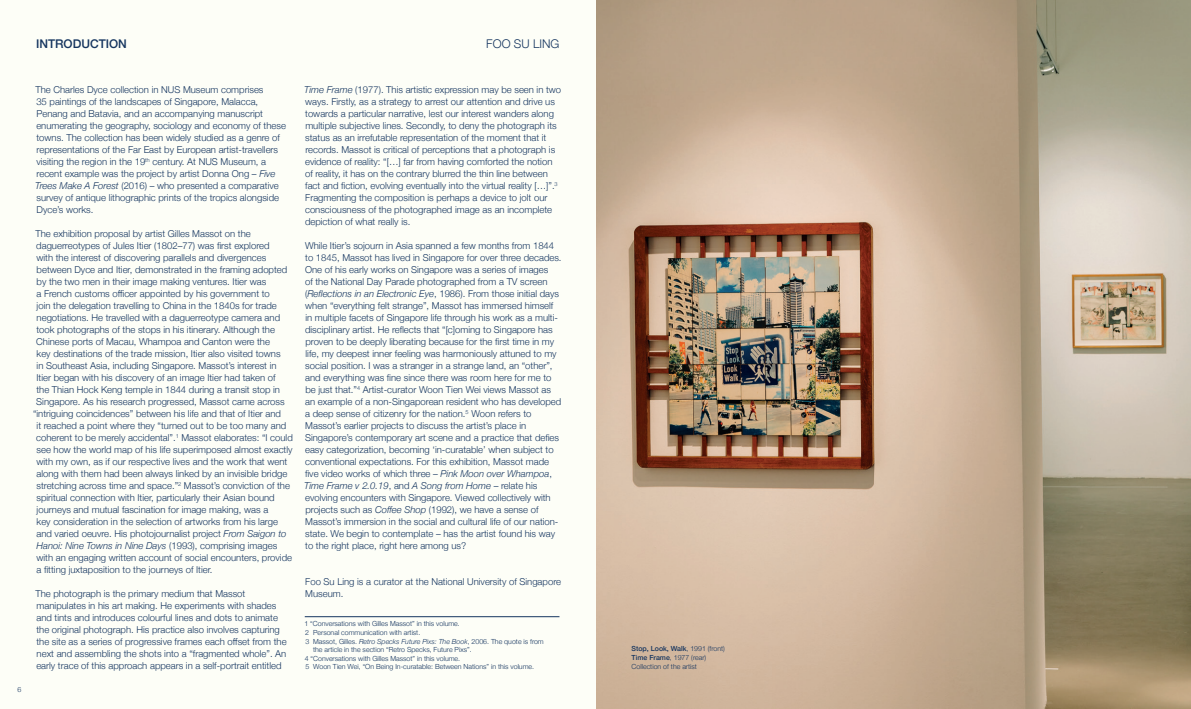
<style>
.page{position:relative;width:1191px;height:709px;background:#fff}
.page>*{position:absolute;margin:0;border:0;box-sizing:border-box;transform-origin:0 0}
.t1{font:500 12px "Helvetica Neue";color:#15355f}
.t2{font:300 12px "Helvetica Neue";color:#15355f}
.t3{font:300 9.5px/12px "Helvetica Neue";color:#15355f}
.t4{font:italic 300 9.5px "Helvetica Neue";color:#15355f}
.t5{font:300 7px/9px "Helvetica Neue";color:#15355f}
.s1{font-style:italic}
.s2{font-style:normal}
.s3{font-weight:500}
</style>
<div class="page">
<img style="left:596px;top:0;width:595px;height:709px">
<div style="left:0;top:0;width:595px;height:709px;background:#fdfef7"></div>
<hr style="left:305px;top:616px;width:254px;height:1px;background:#15355f">
<p class="t5" style="left:17px;top:684px;width:5px">6</p>
<p class="t1" style="left:36px;top:34px;width:92px">INTRODUCTION</p>
<p class="t3" style="left:35px;top:83px;width:252px">The Charles Dyce collection in NUS Museum comprises<br>35 paintings of the landscapes of Singapore, Malacca, Penang and Batavia, and an accompanying manuscript enumerating the geography, sociology and economy of these towns. The collection has been widely studied as a genre of representations of the Far East by European artist-travellers visiting the region in the 19<sup>th</sup> century. At NUS Museum, a recent example was the project by artist Donna Ong – <span class="s1">Five Trees Make A Forest</span> (2016) – who presented a comparative survey of antique lithographic prints of the tropics alongside Dyce’s works.</p>
<p class="t3" style="left:35px;top:227px;width:217px">The exhibition proposal by artist Gilles Massot on the</p>
<p class="t3" style="left:36px;top:239px;width:235px">daguerreotypes of Jules Itier (1802–77) was first explored</p>
<p class="t3" style="left:36px;top:251px;width:231px">with the interest of discovering parallels and divergences</p>
<p class="t3" style="left:37px;top:263px;width:252px">between Dyce and Itier, demonstrated in the framing adopted</p>
<p class="t3" style="left:37px;top:275px;width:231px">by the two men in their image making ventures. Itier was</p>
<p class="t3" style="left:36px;top:287px;width:235px">a French customs officer appointed by his government to</p>
<p class="t3" style="left:37px;top:299px;width:242px">join the delegation travelling to China in the 1840s for trade</p>
<p class="t3" style="left:37px;top:311px;width:245px">negotiations. He travelled with a daguerreotype camera and</p>
<p class="t3" style="left:36px;top:323px;width:240px">took photographs of the stops in his itinerary. Although the</p>
<p class="t3" style="left:36px;top:335px;width:235px">Chinese ports of Macau, Whampoa and Canton were the</p>
<p class="t3" style="left:37px;top:347px;width:245px">key destinations of the trade mission, Itier also visited towns</p>
<p class="t3" style="left:37px;top:359px;width:241px">in Southeast Asia, including Singapore. Massot’s interest in</p>
<p class="t3" style="left:36px;top:371px;width:241px">Itier began with his discovery of an image Itier had taken of</p>
<p class="t3" style="left:36px;top:383px;width:245px">the Thian Hock Keng temple in 1844 during a transit stop in</p>
<p class="t3" style="left:36px;top:395px;width:250px">Singapore. As his research progressed, Massot came across</p>
<p class="t3" style="left:33px;top:407px;width:249px">“intriguing coincidences” between his life and that of Itier and</p>
<p class="t3" style="left:37px;top:419px;width:251px">it reached a point where they “turned out to be too many and</p>
<p class="t3" style="left:36px;top:431px;width:258px">coherent to be merely accidental”.<sup>1</sup> Massot elaborates: “I could</p>
<p class="t3" style="left:36px;top:443px;width:258px">see how the world map of his life superimposed almost exactly</p>
<p class="t3" style="left:36px;top:455px;width:252px">with my own, as if our respective lives and the work that went</p>
<p class="t3" style="left:36px;top:467px;width:252px">along with them had been always linked by an invisible bridge</p>
<p class="t3" style="left:36px;top:479px;width:255px">stretching across time and space.”<sup>2</sup> Massot’s conviction of the</p>
<p class="t3" style="left:36px;top:491px;width:240px">spiritual connection with Itier, particularly their Asian bound</p>
<p class="t3" style="left:37px;top:503px;width:233px">journeys and mutual fascination for image making, was a</p>
<p class="t3" style="left:37px;top:515px;width:243px">key consideration in the selection of artworks from his large</p>
<p class="t3" style="left:36px;top:527px;width:251px">and varied oeuvre. His photojournalist project <span class="s1">From Saigon to</span></p>
<p class="t4" style="left:36px;top:538px;width:242px">Hanoi: Nine Towns in Nine Days <span class="s2">(1993), comprising images</span></p>
<p class="t3" style="left:36px;top:551px;width:257px">with an engaging written account of social encounters, provide</p>
<p class="t3" style="left:36px;top:563px;width:177px">a fitting juxtaposition to the journeys of Itier.</p>
<p class="t3" style="left:35px;top:587px;width:253px">The photograph is the primary medium that Massot manipulates in his art making. He experiments with shades and tints and introduces colourful lines and dots to animate the original photograph. His practice also involves capturing the site as a series of progressive frames each offset from the next and assembling the shots into a “fragmented whole”. An early trace of this approach appears in a self-portrait entitled</p>
<p class="t2" style="left:486px;top:34px;width:75px">FOO SU LING</p>
<p class="t3" style="left:304px;top:83px;width:259px"><span class="s1">Time Frame</span> (1977). This artistic expression may be seen in two ways. Firstly, as a strategy to arrest our attention and drive us towards a particular narrative, lest our interest wanders along multiple subjective lines. Secondly, to deny the photograph its status as an irrefutable representation of the moment that it records. Massot is critical of perceptions that a photograph is evidence of reality: “[…] far from having comforted the notion of reality, it has on the contrary blurred the thin line between fact and fiction, evolving eventually into the virtual reality […]”.<sup>3<br></sup>Fragmenting the composition is perhaps a device to jolt our consciousness of the photographed image as an incomplete depiction of what really is.</p>
<p class="t3" style="left:304px;top:239px;width:259px">While Itier’s sojourn in Asia spanned a few months from 1844 to 1845, Massot has lived in Singapore for over three decades.<br>One of his early works on Singapore was a series of images<br>of the National Day Parade photographed from a TV screen (<span class="s1">Reflections in an Electronic Eye</span>, 1986). From those initial days when “everything felt strange”, Massot has immersed himself<br>in multiple facets of Singapore life through his work as a multi&shy;disciplinary artist. He reflects that “[c]oming to Singapore has proven to be deeply liberating because for the first time in my life, my deepest inner feeling was harmoniously attuned to my social position. I was a stranger in a strange land, an “other”, and everything was fine since there was room here for me to be just that.”<sup>4</sup> Artist-curator Woon Tien Wei views Massot as an example of a non-Singaporean resident who has developed a deep sense of citizenry for the nation.<sup>5</sup> Woon refers to Massot’s earlier projects to discuss the artist’s place in Singapore’s contemporary art scene and a practice that defies easy categorization, becoming ‘in-curatable’ when subject to conventional expectations. For this exhibition, Massot made five video works of which three – <span class="s1">Pink Moon over Whampoa</span>, <span class="s1">Time Frame v 2.0.19</span>, and <span class="s1">A Song from Home</span> – relate his evolving encounters with Singapore. Viewed collectively with projects such as <span class="s1">Coffee Shop</span> (1992), we have a sense of Massot’s immersion in the social and cultural life of our nation&shy;state. We begin to contemplate – has the artist found his way to the right place, right here among us?</p>
<p class="t3" style="left:305px;top:575px;width:257px">Foo Su Ling is a curator at the National University of Singapore<br>Museum.</p>
<p class="t5" style="left:304px;top:619px;width:157px">1 “Conversations with Gilles Massot” in this volume.</p>
<p class="t5" style="left:305px;top:628px;width:117px">2 Personal communication with artist.</p>
<p class="t5" style="left:305px;top:636px;width:240px">3 Massot, Gilles. <span class="s1">Retro Specks Future Pixs: The Book</span>, 2006. The quote is from</p>
<p class="t5" style="left:313px;top:644px;width:160px">the article in the section “Retro Specks, Future Pixs”.</p>
<p class="t5" style="left:305px;top:653px;width:157px">4 “Conversations with Gilles Massot” in this volume.</p>
<p class="t5" style="left:305px;top:661px;width:230px">5 Woon Tien Wei, “On Being In-curatable: Between Nations” in this volume.</p>
<p class="t5" style="left:631px;top:643px;width:95px"><span class="s3">Stop, Look, Walk</span>, 1991 (front)<br><span class="s3">Time Frame</span>, 1977 (rear)<br>Collection of the artist</p>
</div>
